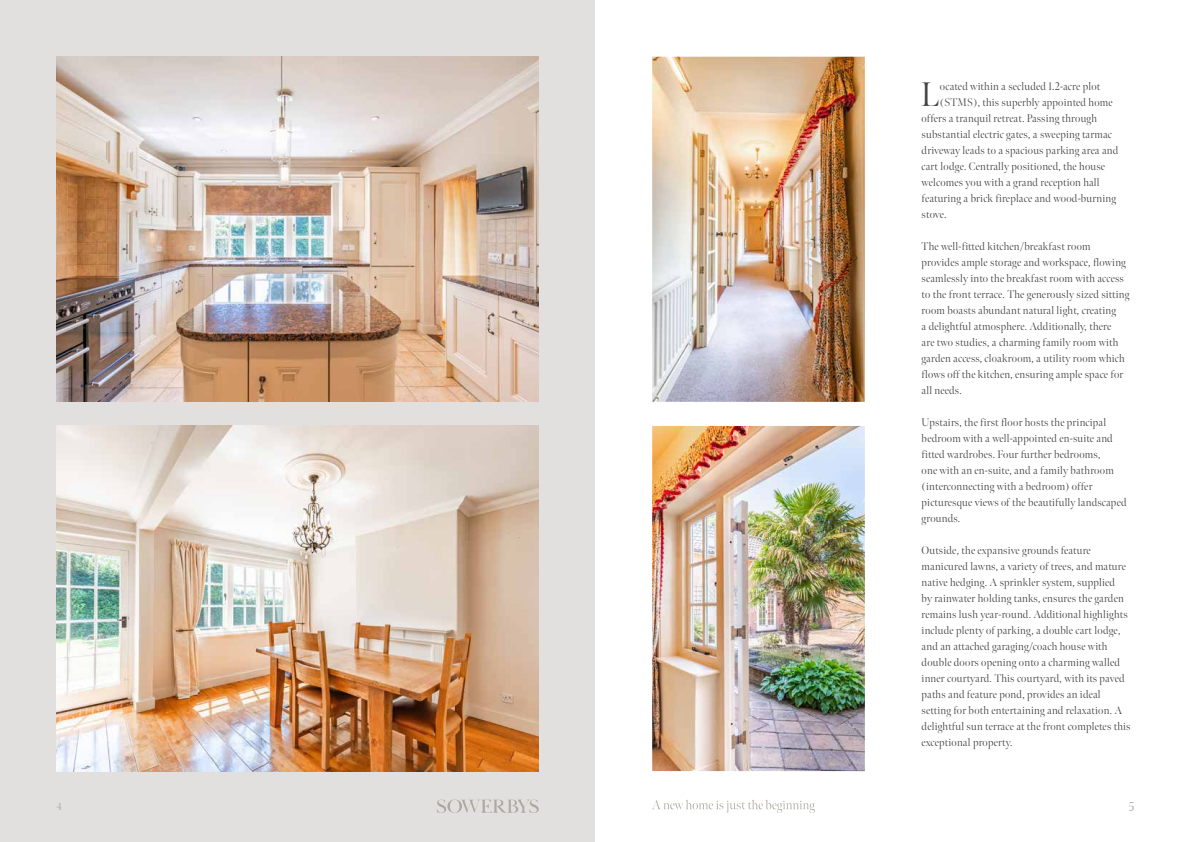
<style>
.page{position:relative;width:1191px;height:842px;background:#fff}
.page>*{position:absolute;margin:0;border:0;box-sizing:border-box;transform-origin:0 0}
.t1{font:300 34px "Meno Banner";color:#434141}
.t2{font:300 13px "Meno Banner";color:#ada8a0}
.t3{font:300 11px/16px "Meno Banner";letter-spacing:.02em;color:#434141}
.t4{font:300 11px "Meno Banner";color:#ada8a0}
</style>
<div class="page">
<div style="left:0;top:0;width:595px;height:842px;background:#e2e0df"></div>
<svg style="left:437px;top:799px;width:102px;height:14px"></svg>
<svg style="left:652px;top:800px;width:162px;height:13px"></svg>
<img style="left:57px;top:57px;width:482px;height:345px">
<img style="left:57px;top:426px;width:482px;height:345px">
<img style="left:652px;top:57px;width:213px;height:345px">
<img style="left:652px;top:426px;width:213px;height:345px">
<h1 class="t1" style="left:921px;top:74px;width:20px">L</h1>
<p class="t3" style="left:940px;top:78px;width:162px">ocated within a secluded 1.2-acre plot</p>
<p class="t3" style="left:940px;top:94px;width:174px">(STMS), this superbly appointed home</p>
<p class="t3" style="left:921px;top:110px;width:177px">offers a tranquil retreat. Passing through</p>
<p class="t3" style="left:921px;top:126px;width:192px">substantial electric gates, a sweeping tarmac</p>
<p class="t3" style="left:921px;top:142px;width:198px">driveway leads to a spacious parking area and</p>
<p class="t3" style="left:921px;top:158px;width:185px">cart lodge. Centrally positioned, the house</p>
<p class="t3" style="left:921px;top:174px;width:179px">welcomes you with a grand reception hall</p>
<p class="t3" style="left:921px;top:190px;width:196px">featuring a brick fireplace and wood-burning</p>
<p class="t3" style="left:921px;top:206px;width:26px">stove.</p>
<p class="t3" style="left:921px;top:238px;width:209px">The well-fitted kitchen/breakfast room provides ample storage and workspace, flowing seamlessly into the breakfast room with access to the front terrace. The generously sized sitting room boasts abundant natural light, creating<br>a delightful atmosphere. Additionally, there<br>are two studies, a charming family room with garden access, cloakroom, a utility room which flows off the kitchen, ensuring ample space for all needs.</p>
<p class="t3" style="left:921px;top:415px;width:206px">Upstairs, the first floor hosts the principal bedroom with a well-appointed en-suite and fitted wardrobes. Four further bedrooms,<br>one with an en-suite, and a family bathroom (interconnecting with a bedroom) offer picturesque views of the beautifully landscaped grounds.</p>
<p class="t3" style="left:921px;top:543px;width:210px">Outside, the expansive grounds feature manicured lawns, a variety of trees, and mature native hedging. A sprinkler system, supplied<br>by rainwater holding tanks, ensures the garden remains lush year-round. Additional highlights include plenty of parking, a double cart lodge, and an attached garaging/coach house with double doors opening onto a charming walled inner courtyard. This courtyard, with its paved paths and feature pond, provides an ideal setting for both entertaining and relaxation. A delightful sun terrace at the front completes this exceptional property.</p>
<p class="t4" style="left:57px;top:799px;width:7px">4</p>
<p class="t2" style="left:1128px;top:798px;width:7px">5</p>
</div>
